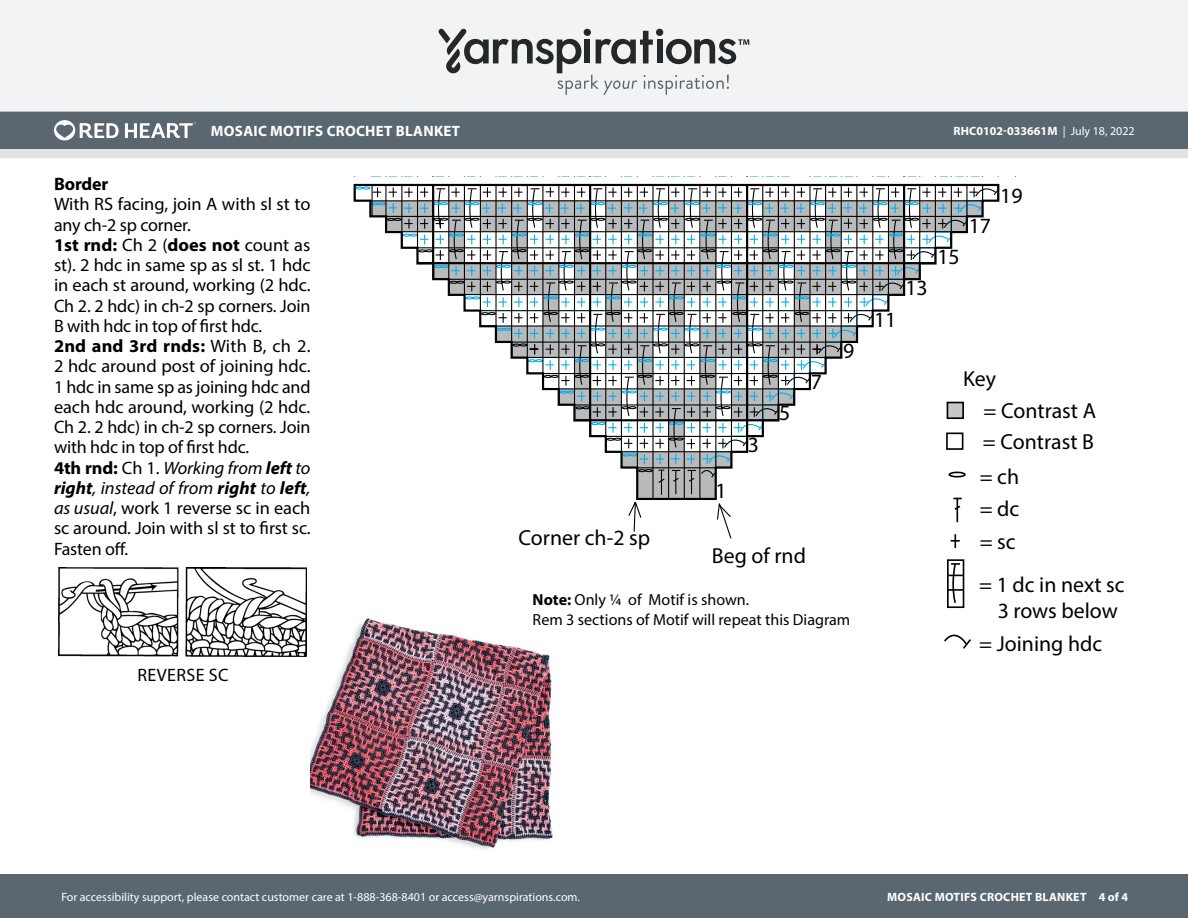
<style>
.page{position:relative;width:1188px;height:918px;background:#fff}
.page>*{position:absolute;margin:0;border:0;box-sizing:border-box;transform-origin:0 0}
.t1{font:21.75px/26.1px "Myriad Pro";color:#000;text-align:center}
.Body_-__Auto_Style_w{font:18px/20.2px "Myriad Pro";letter-spacing:-.01em;color:#000;text-align:justify}
.Diagram___Schematic{font:18px "Myriad Pro";letter-spacing:.02em;color:#000}
.Body_-__Auto_Style_w-2{font:700 18px "Myriad Pro";letter-spacing:-.01em;color:#000}
.t2{font:16.05px/19.2px "Myriad Pro";color:#000}
.t3{font:700 15px "Myriad Pro";letter-spacing:.02em;color:#fff}
.t4{font:12px "Myriad Pro";color:#fff}
.t5{font:700 12px "Myriad Pro";letter-spacing:.02em;color:#fff}
.t6{font:700 12px "Myriad Pro";color:#fff}
.s1{font-weight:400}
.s2{font-weight:700}
.s3{font-style:italic}
.s4{font-weight:700;font-style:italic}
</style>
<div class="page">
<div style="left:0;top:875px;width:1188px;height:43px;background:#5a6670"></div>
<div style="left:0;top:149px;width:1188px;height:9px;background:#e4e3e3"></div>
<div style="left:0;top:111px;width:1188px;height:38px;background:#5a6670"></div>
<div style="left:0;top:0;width:1188px;height:112px;background:#f2f3f4"></div>
<svg style="left:438px;top:29px;width:311px;height:66px"></svg>
<svg style="left:54px;top:120px;width:65px;height:20px"></svg>
<svg style="left:125px;top:122px;width:71px;height:16px"></svg>
<div style="left:947px;top:559px;width:17px;height:49px;border:2px solid #000"></div>
<svg style="left:948px;top:563px;width:15px;height:41px"></svg>
<svg style="left:944px;top:634px;width:27px;height:15px"></svg>
<svg style="left:355px;top:183px;width:644px;height:365px"></svg>
<img style="left:58px;top:567px;width:248px;height:90px">
<img style="left:310px;top:618px;width:243px;height:232px">
<p class="t3" style="left:211px;top:121px;width:251px">MOSAIC MOTIFS CROCHET BLANKET</p>
<p class="t6" style="left:953px;top:123px;width:183px">RHC0102-033661M <span class="s1">| July 18, 2022</span></p>
<p class="Body_-__Auto_Style_w-2" style="left:54px;top:172px;width:56px">Border</p>
<p class="Body_-__Auto_Style_w" style="left:54px;top:194px;width:258px">With RS facing, join A with sl st to any ch-2 sp corner.</p>
<p class="Body_-__Auto_Style_w" style="left:54px;top:234px;width:258px"><span class="s2">1st rnd:</span> Ch 2 (<span class="s2">does not</span> count as st). 2 hdc in same sp as sl st. 1 hdc in each st around, working (2 hdc.<br>Ch 2. 2 hdc) in ch-2 sp corners. Join B with hdc in top of first hdc.</p>
<p class="Body_-__Auto_Style_w" style="left:54px;top:336px;width:258px"><span class="s2">2nd and 3rd rnds:</span> With B, ch 2.<br>2 hdc around post of joining hdc.<br>1 hdc in same sp as joining hdc and each hdc around, working (2 hdc.<br>Ch 2. 2 hdc) in ch-2 sp corners. Join with hdc in top of first hdc.</p>
<p class="Body_-__Auto_Style_w" style="left:54px;top:457px;width:258px"><span class="s2">4th rnd:</span> Ch 1. <span class="s3">Working from</span> <span class="s4">left</span> <span class="s3">to </span><span class="s4">right</span><span class="s3">, instead of from</span> <span class="s4">right</span> <span class="s3">to</span> <span class="s4">left</span><span class="s3">, as usual</span>, work 1 reverse sc in each sc around. Join with sl st to first sc.<br>Fasten off.</p>
<p class="Diagram___Schematic" style="left:137px;top:663px;width:93px">REVERSE SC</p>
<p class="t1" style="left:518px;top:525px;width:133px">Corner ch-2 sp</p>
<p class="t1" style="left:716px;top:477px;width:13px">1</p>
<p class="t1" style="left:748px;top:431px;width:13px">3</p>
<p class="t1" style="left:779px;top:400px;width:13px">5</p>
<p class="t1" style="left:811px;top:368px;width:13px">7</p>
<p class="t1" style="left:712px;top:542px;width:96px">Beg of rnd</p>
<p class="t1" style="left:843px;top:338px;width:13px">9</p>
<p class="t2" style="left:533px;top:590px;width:319px"><span class="s2">Note:</span> Only ¼ of Motif is shown.<br>Rem 3 sections of Motif will repeat this Diagram</p>
<p class="t1" style="left:874px;top:306px;width:24px">11</p>
<p class="t1" style="left:905px;top:275px;width:24px">13</p>
<p class="t1" style="left:937px;top:243px;width:24px">15</p>
<p class="t1" style="left:969px;top:212px;width:24px">17</p>
<p class="t1" style="left:1000px;top:183px;width:24px">19</p>
<p class="t1" style="left:963px;top:365px;width:35px">Key</p>
<p class="t1" style="left:983px;top:398px;width:114px">= Contrast A</p>
<p class="t1" style="left:983px;top:428px;width:113px">= Contrast B</p>
<p class="t1" style="left:980px;top:463px;width:41px">= ch</p>
<p class="t1" style="left:980px;top:495px;width:41px">= dc</p>
<p class="t1" style="left:980px;top:528px;width:38px">= sc</p>
<p class="t1" style="left:979px;top:571px;width:147px">= 1 dc in next sc<br>3 rows below</p>
<p class="t1" style="left:979px;top:630px;width:125px">= Joining hdc</p>
<p class="t4" style="left:61px;top:889px;width:520px">For accessibility support, please contact customer care at 1-888-368-8401 or access@yarnspirations.com.</p>
<p class="t5" style="left:887px;top:889px;width:242px">MOSAIC MOTIFS CROCHET BLANKET 4 of 4</p>
</div>
